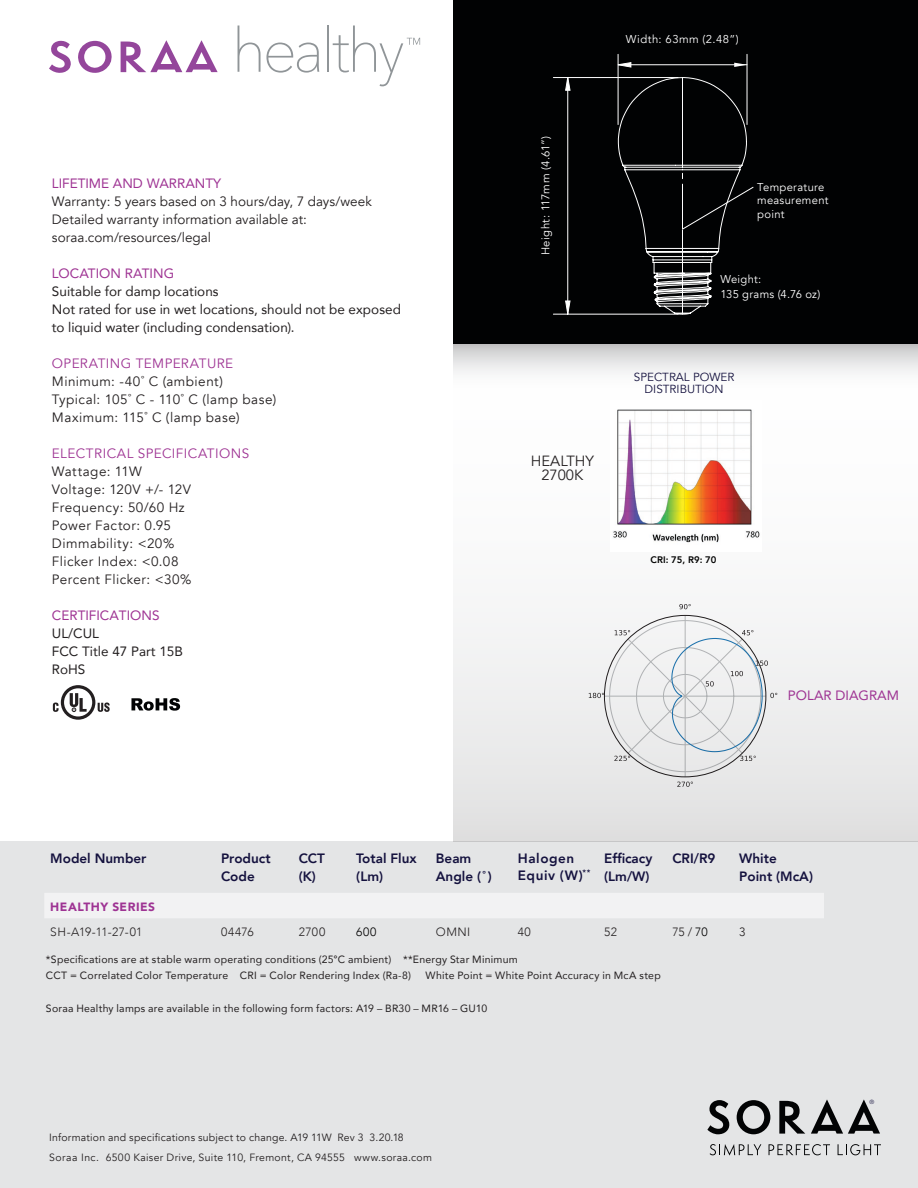
<style>
.page{position:relative;width:918px;height:1188px;background:#fff}
.page>*{position:absolute;margin:0;border:0;box-sizing:border-box;transform-origin:0 0}
.t1{font:14.7px/14.7px "Avenir";color:#231f20;text-align:center}
.t2{font:13.5px/18px "Avenir";letter-spacing:.025em;color:#231f20}
.t3{font:13.5px/18px "Avenir";color:#231f20}
.t4{font:13.5px/18px "Avenir";color:#231f20}
.t5{font:800 13.5px/18px "Avenir";color:#14113e}
.t6{font:13.5px "Avenir";color:#9e3393}
.t7{font:13.5px "Avenir";letter-spacing:.03em;color:#9e3393}
.t8{font:800 13.5px/16.2px "Avenir";letter-spacing:.04em;color:#14113e}
.t9{font:300 12px "Avenir";letter-spacing:.03em;color:#231f20}
.t10{font:300 12px "Avenir";letter-spacing:.005em;color:#231f20}
.t11{font:900 12px "Avenir";letter-spacing:.04em;color:#9e3393}
.t12{font:300 12px "Avenir";color:#000}
.t13{font:11.7px/11.7px "Avenir";color:#14113e;text-align:center}
.t14{font:11.4px/13.5px "Avenir";letter-spacing:.03em;color:#fff}
.t15{font:10.5px/16.2px "Avenir";letter-spacing:.02em;color:#231f20}
.t16{font:10.5px/19.8px "Avenir";letter-spacing:.025em;color:#231f20}
.t17{font:800 9.45px "Avenir";color:#000}
.t18{font:6px "Avenir";color:#14113e}
.s1{color:#000}
</style>
<div class="page">
<div style="left:0;top:841px;width:918px;height:347px;background:#e4e5e6"></div>
<div style="left:453px;top:352px;width:465px;height:489px;background:linear-gradient(to bottom,#fff,#e4e4e4)"></div>
<svg style="left:707px;top:1100px;width:22px;height:34px"></svg>
<svg style="left:737px;top:1100px;width:33px;height:34px"></svg>
<svg style="left:779px;top:1101px;width:26px;height:33px"></svg>
<svg style="left:811px;top:1099px;width:69px;height:35px"></svg>
<svg style="left:710px;top:1144px;width:51px;height:12px"></svg>
<svg style="left:769px;top:1144px;width:61px;height:11px"></svg>
<svg style="left:838px;top:1144px;width:43px;height:11px"></svg>
<div style="left:45px;top:893px;width:779px;height:25px;background:#f2f2f3"></div>
<svg style="left:679px;top:604px;width:12px;height:5px"></svg>
<svg style="left:589px;top:615px;width:188px;height:172px"></svg>
<svg style="left:53px;top:685px;width:57px;height:35px"></svg>
<svg style="left:131px;top:698px;width:49px;height:13px"></svg>
<div style="left:453px;top:343px;width:465px;height:47px;background:linear-gradient(to bottom,#c9caca,#fff)"></div>
<div style="left:453px;top:0;width:465px;height:344px;background:#010203"></div>
<svg style="left:49px;top:41px;width:22px;height:32px"></svg>
<svg style="left:78px;top:41px;width:34px;height:32px"></svg>
<svg style="left:121px;top:40px;width:97px;height:32px"></svg>
<svg style="left:238px;top:26px;width:81px;height:47px"></svg>
<hr style="left:327px;top:26px;width:2px;height:46px;background:#909598">
<svg style="left:333px;top:26px;width:87px;height:60px"></svg>
<hr style="left:553px;top:77px;width:125px;height:1px;background:#fff">
<hr style="left:553px;top:314px;width:125px;height:1px;background:#fff">
<svg style="left:565px;top:77px;width:5px;height:237px"></svg>
<hr style="left:747px;top:54px;width:1px;height:71px;background:#fff">
<hr style="left:618px;top:54px;width:1px;height:71px;background:#fff">
<svg style="left:618px;top:62px;width:129px;height:5px"></svg>
<svg style="left:618px;top:77px;width:136px;height:237px;background:#242526"></svg>
<img style="left:610px;top:401px;width:151px;height:151px">
<p class="t6" style="left:52px;top:172px;width:171px">LIFETIME AND WARRANTY</p>
<p class="t4" style="left:52px;top:193px;width:321px">Warranty: 5 years based on 3 hours/day, 7 days/week<br>Detailed warranty information available at: soraa.com/resources/legal</p>
<p class="t6" style="left:52px;top:262px;width:124px">LOCATION RATING</p>
<p class="t3" style="left:52px;top:282px;width:351px">Suitable for damp locations<br>Not rated for use in wet locations, should not be exposed to liquid water (including condensation).</p>
<p class="t7" style="left:52px;top:355px;width:183px">OPERATING TEMPERATURE</p>
<p class="t2" style="left:52px;top:373px;width:226px">Minimum: -40˚ C (ambient)<br>Typical: 105˚ C - 110˚ C (lamp base)<br>Maximum: 115˚ C (lamp base)</p>
<p class="t7" style="left:52px;top:445px;width:199px">ELECTRICAL SPECIFICATIONS</p>
<p class="t2" style="left:52px;top:463px;width:141px">Wattage: 11W<br>Voltage: 120V +/- 12V<br>Frequency: 50/60 Hz<br>Power Factor: 0.95<br>Dimmability: &lt;20%<br>Flicker Index: &lt;0.08<br>Percent Flicker: &lt;30%</p>
<p class="t6" style="left:52px;top:604px;width:109px">CERTIFICATIONS</p>
<p class="t3" style="left:52px;top:624px;width:133px">UL/CUL<br>FCC Title 47 Part 15B<br>RoHS</p>
<p class="t14" style="left:626px;top:33px;width:114px">Width: 63mm (2.48”)</p>
<p class="t14" style="left:539px;top:255px;width:121px;rotate:-90deg">Height: 117mm (4.61”)</p>
<h1 class="t1" style="left:531px;top:453px;width:65px">HEALTHY<br>2700K</h1>
<p class="t14" style="left:757px;top:180px;width:73px">Temperature measurement point</p>
<p class="t14" style="left:720px;top:272px;width:101px;line-height:15px">Weight:<br>135 grams (4.76 oz)</p>
<p class="t13" style="left:634px;top:372px;width:102px">SPECTRAL POWER<br>DISTRIBUTION</p>
<p class="t17" style="left:651px;top:553px;width:67px">CRI: 75, R9: 70</p>
<p class="t6" style="left:788px;top:685px;width:113px">POLAR DIAGRAM</p>
<p class="t5" style="left:50px;top:850px;width:98px">Model Number</p>
<p class="t5" style="left:221px;top:850px;width:51px">Product<br>Code</p>
<p class="t5" style="left:299px;top:850px;width:28px">CCT (K)</p>
<p class="t5" style="left:356px;top:850px;width:62px">Total Flux (Lm)</p>
<p class="t5" style="left:436px;top:850px;width:57px">Beam<br>Angle (˚)</p>
<p class="t8" style="left:518px;top:851px;width:74px">Halogen<br>Equiv (W)<sup>**</sup></p>
<p class="t5" style="left:604px;top:850px;width:50px">Efficacy (Lm/W)</p>
<p class="t5" style="left:672px;top:850px;width:45px">CRI/R9</p>
<p class="t5" style="left:739px;top:850px;width:75px">White<br>Point (McA)</p>
<p class="t11" style="left:50px;top:896px;width:106px">HEALTHY SERIES</p>
<p class="t10" style="left:50px;top:925px;width:94px">SH-A19-11-27-01</p>
<p class="t9" style="left:221px;top:925px;width:34px">04476</p>
<p class="t9" style="left:299px;top:925px;width:28px">2700</p>
<p class="t12" style="left:356px;top:925px;width:22px">600</p>
<p class="t9" style="left:436px;top:925px;width:36px">OMNI</p>
<p class="t9" style="left:518px;top:925px;width:14px">40</p>
<p class="t9" style="left:604px;top:925px;width:14px">52</p>
<p class="t9" style="left:672px;top:925px;width:37px">75 / <span class="s1">70</span></p>
<p class="t9" style="left:739px;top:925px;width:8px">3</p>
<p class="t15" style="left:46px;top:951px;width:473px">*Specifications are at stable warm operating conditions (25°C ambient) **Energy Star Minimum<br>CCT = Correlated Color Temperature CRI = Color Rendering Index (Ra-8)</p>
<p class="t15" style="left:426px;top:967px;width:237px">White Point = White Point Accuracy in McA step</p>
<p class="t15" style="left:46px;top:1000px;width:443px">Soraa Healthy lamps are available in the following form factors: A19 – BR30 – MR16 – GU10</p>
<p class="t16" style="left:49px;top:1128px;width:385px">Information and specifications subject to change. A19 11W Rev 3 3.20.18<br>Soraa Inc. 6500 Kaiser Drive, Suite 110, Fremont, CA 94555 www.soraa.com</p>
<p class="t18" style="left:869px;top:1099px;width:6px">®</p>
</div>
